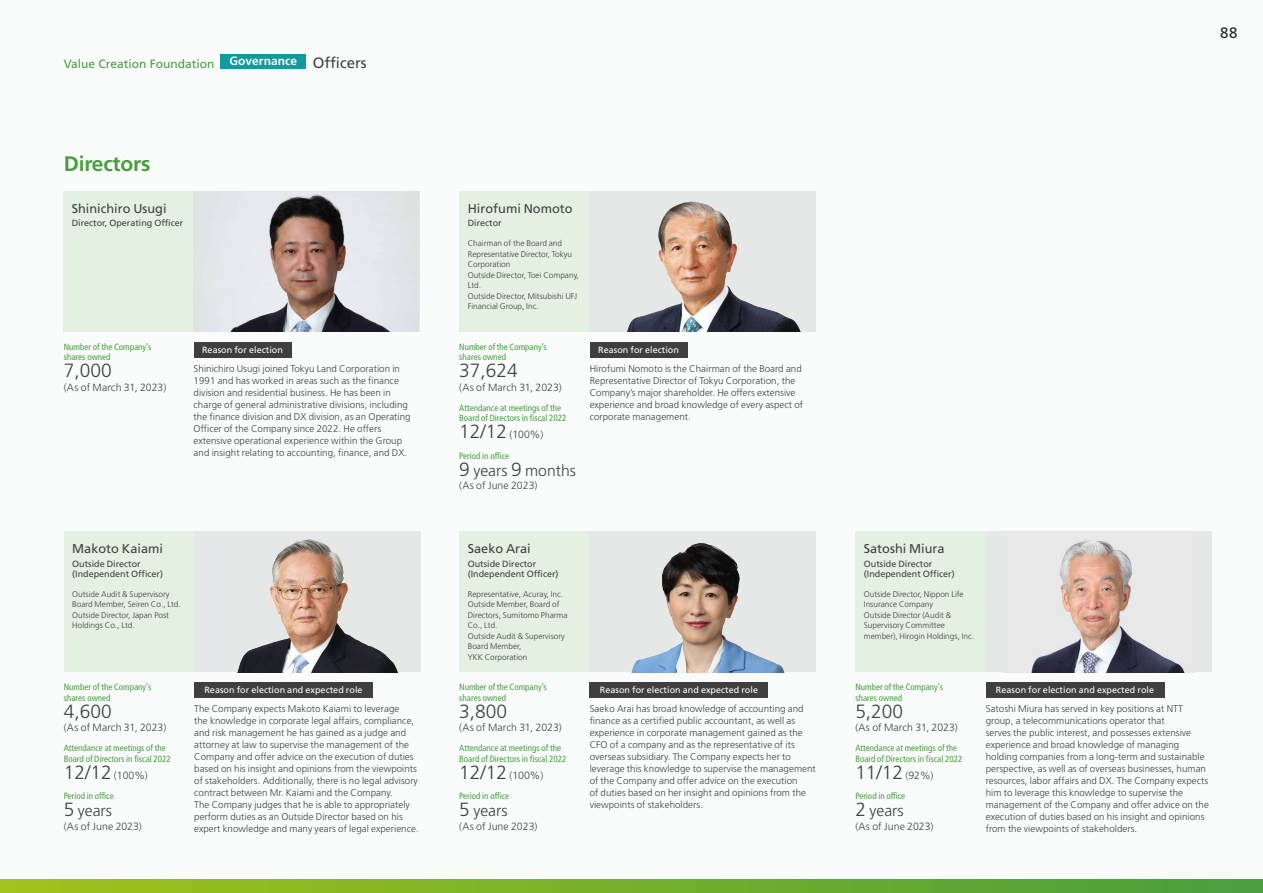
<style>
.page{position:relative;width:1263px;height:893px;background:#fafcfc}
.page>*{position:absolute;margin:0;border:0;box-sizing:border-box;transform-origin:0 0}
.t1{font:700 21px "Frutiger LT Std";letter-spacing:-.01em;color:#489e3f}
.t2{font:300 19.2px "Frutiger LT Std";color:#414141}
.t3{font:300 15.75px "Frutiger LT Std";color:#414141}
.t4{font:15px "Frutiger LT Std";color:#282929}
.t5{font:12.75px "Frutiger LT Std";color:#414141}
.t6{font:12px "Frutiger LT Std";color:#489e3f}
.t7{font:300 10.5px "Frutiger LT Std";letter-spacing:.01em;color:#414141}
.t8{font:300 9.75px/12px "Frutiger LT Std";letter-spacing:.005em;color:#414141}
.t9{font:condensed 9px/10.5px "Frutiger LT Std";color:#489e3f}
.t10{font:9px/10.5px "Frutiger LT Std";color:#414141}
.t11{font:9px "Frutiger LT Std";letter-spacing:.005em;color:#fff}
.t12{font:300 8.25px/10.5px "Frutiger LT Std";color:#414141}
.s1{font-size:15px;color:#414141}
.s2{font-size:19.2px}
.s3{font-size:10.5px}
</style>
<div class="page">
<svg style="left:0;top:880px;width:1262px;height:13px"></svg>
<div style="left:63px;top:191px;width:357px;height:141px;background:#e9f3e4"></div>
<img style="left:194px;top:191px;width:224px;height:141px">
<div style="left:459px;top:191px;width:357px;height:141px;background:#e9f3e4"></div>
<img style="left:590px;top:191px;width:224px;height:141px">
<div style="left:459px;top:532px;width:357px;height:140px;background:#e9f3e4"></div>
<div style="left:590px;top:532px;width:226px;height:140px;background:#e6e8e7"></div>
<img style="left:631px;top:543px;width:153px;height:129px">
<div style="left:855px;top:532px;width:357px;height:140px;background:#e9f3e4"></div>
<div style="left:986px;top:532px;width:226px;height:140px;background:#e6e8e7"></div>
<img style="left:1031px;top:540px;width:154px;height:132px">
<div style="left:64px;top:532px;width:356px;height:140px;background:#e9f3e4"></div>
<img style="left:195px;top:532px;width:224px;height:140px">
<div style="left:194px;top:683px;width:179px;height:15px;background:#3f3f40"></div>
<div style="left:194px;top:342px;width:97px;height:16px;background:#3f3f40"></div>
<div style="left:590px;top:342px;width:97px;height:16px;background:#3f3f40"></div>
<div style="left:590px;top:683px;width:178px;height:15px;background:#3f3f40"></div>
<div style="left:986px;top:683px;width:178px;height:15px;background:#3f3f40"></div>
<div style="left:220px;top:55px;width:86px;height:14px;background:#14999f"></div>
<hr style="left:1262px;top:0;width:1px;height:893px;background:#f2f7e4">
<p class="t6" style="left:64px;top:56px;width:304px">Value Creation Foundation <sup>Governance</sup> <span class="s1">Officers</span></p>
<h3 class="t4" style="left:1220px;top:24px;width:19px">88</h3>
<h1 class="t1" style="left:64px;top:151px;width:88px">Directors</h1>
<h3 class="t5" style="left:72px;top:201px;width:96px">Shinichiro Usugi</h3>
<p class="t10" style="left:72px;top:218px;width:113px">Director, Operating Officer</p>
<h3 class="t5" style="left:468px;top:201px;width:106px">Hirofumi Nomoto</h3>
<p class="t12" style="left:468px;top:238px;width:113px">Chairman of the Board and<br>Representative Director, Tokyu<br>Corporation<br>Outside Director, Toei Company,<br>Ltd.<br>Outside Director, Mitsubishi UFJ<br>Financial Group, Inc.</p>
<p class="t10" style="left:468px;top:218px;width:36px">Director</p>
<p class="t9" style="left:64px;top:341px;width:89px">Number of the Company’s shares owned</p>
<h2 class="t2" style="left:64px;top:360px;width:49px">7,000</h2>
<p class="t7" style="left:64px;top:381px;width:104px">(As of March 31, 2023)</p>
<p class="t9" style="left:459px;top:341px;width:89px">Number of the Company’s shares owned</p>
<h2 class="t2" style="left:459px;top:360px;width:60px">37,624</h2>
<p class="t7" style="left:459px;top:381px;width:104px">(As of March 31, 2023)</p>
<p class="t9" style="left:459px;top:403px;width:109px">Attendance at meetings of the<br>Board of Directors in fiscal 2022</p>
<p class="t7" style="left:459px;top:429px;width:86px"><span class="s2">12/12</span> (100%)</p>
<p class="t9" style="left:459px;top:450px;width:51px">Period in office</p>
<h3 class="t3" style="left:459px;top:461px;width:118px"><span class="s2">9</span> years <span class="s2">9</span> months</h3>
<p class="t7" style="left:459px;top:480px;width:80px">(As of June 2023)</p>
<p class="t11" style="left:202px;top:345px;width:82px">Reason for election</p>
<p class="t11" style="left:598px;top:345px;width:82px">Reason for election</p>
<p class="t8" style="left:194px;top:363px;width:219px">Shinichiro Usugi joined Tokyu Land Corporation in 1991 and has worked in areas such as the finance division and residential business. He has been in charge of general administrative divisions, including the finance division and DX division, as an Operating Officer of the Company since 2022. He offers extensive operational experience within the Group and insight relating to accounting, finance, and DX.</p>
<p class="t8" style="left:590px;top:363px;width:215px">Hirofumi Nomoto is the Chairman of the Board and Representative Director of Tokyu Corporation, the Company’s major shareholder. He offers extensive experience and broad knowledge of every aspect of corporate management.</p>
<h3 class="t5" style="left:72px;top:541px;width:92px">Makoto Kaiami</h3>
<p class="t12" style="left:72px;top:589px;width:110px">Outside Audit &amp; Supervisory<br>Board Member, Seiren Co., Ltd.<br>Outside Director, Japan Post<br>Holdings Co., Ltd.</p>
<p class="t10" style="left:72px;top:558px;width:92px">Outside Director (Independent Officer)</p>
<p class="t9" style="left:64px;top:682px;width:89px">Number of the Company’s shares owned</p>
<h2 class="t2" style="left:64px;top:700px;width:49px">4,600</h2>
<p class="t7" style="left:64px;top:721px;width:104px">(As of March 31, 2023)</p>
<p class="t9" style="left:64px;top:743px;width:109px">Attendance at meetings of the<br>Board of Directors in fiscal 2022</p>
<p class="t7" style="left:64px;top:769px;width:86px"><span class="s2">12/12</span> (100%)</p>
<p class="t9" style="left:64px;top:791px;width:51px">Period in office</p>
<h3 class="t3" style="left:64px;top:802px;width:50px"><span class="s2">5</span> years</h3>
<p class="t7" style="left:64px;top:820px;width:80px">(As of June 2023)</p>
<p class="t11" style="left:204px;top:685px;width:160px">Reason for election and expected role</p>
<p class="t8" style="left:194px;top:703px;width:226px">The Company expects Makoto Kaiami to leverage<br>the knowledge in corporate legal affairs, compliance, and risk management he has gained as a judge and attorney at law to supervise the management of the Company and offer advice on the execution of duties based on his insight and opinions from the viewpoints of stakeholders. Additionally, there is no legal advisory contract between Mr. Kaiami and the Company.<br>The Company judges that he is able to appropriately perform duties as an Outside Director based on his expert knowledge and many years of legal experience.</p>
<h3 class="t5" style="left:468px;top:541px;width:65px">Saeko Arai</h3>
<p class="t12" style="left:468px;top:589px;width:101px">Representative, Acuray, Inc.<br>Outside Member, Board of<br>Directors, Sumitomo Pharma<br>Co., Ltd.<br>Outside Audit &amp; Supervisory<br>Board Member,<br>YKK Corporation</p>
<p class="t10" style="left:468px;top:558px;width:92px">Outside Director (Independent Officer)</p>
<p class="t9" style="left:459px;top:682px;width:89px">Number of the Company’s shares owned</p>
<h2 class="t2" style="left:459px;top:700px;width:49px">3,800</h2>
<p class="t7" style="left:459px;top:721px;width:104px">(As of March 31, 2023)</p>
<p class="t9" style="left:459px;top:743px;width:109px">Attendance at meetings of the<br>Board of Directors in fiscal 2022</p>
<p class="t7" style="left:459px;top:769px;width:86px"><span class="s2">12/12</span> (100%)</p>
<p class="t9" style="left:459px;top:791px;width:51px">Period in office</p>
<h3 class="t3" style="left:459px;top:802px;width:50px"><span class="s2">5</span> years</h3>
<p class="t7" style="left:459px;top:820px;width:80px">(As of June 2023)</p>
<h3 class="t5" style="left:864px;top:541px;width:82px">Satoshi Miura</h3>
<p class="t12" style="left:864px;top:589px;width:112px">Outside Director, Nippon Life<br>Insurance Company<br>Outside Director (Audit &amp;<br>Supervisory Committee member), Hirogin Holdings, Inc.</p>
<p class="t10" style="left:864px;top:558px;width:92px">Outside Director (Independent Officer)</p>
<p class="t9" style="left:855px;top:682px;width:89px">Number of the Company’s shares owned</p>
<h2 class="t2" style="left:855px;top:700px;width:49px">5,200</h2>
<p class="t7" style="left:855px;top:721px;width:104px">(As of March 31, 2023)</p>
<p class="t9" style="left:855px;top:743px;width:109px">Attendance at meetings of the<br>Board of Directors in fiscal 2022</p>
<h2 class="t2" style="left:855px;top:761px;width:80px">11/12 <span class="s3">(92%)</span></h2>
<p class="t9" style="left:855px;top:791px;width:51px">Period in office</p>
<h3 class="t3" style="left:855px;top:802px;width:50px"><span class="s2">2</span> years</h3>
<p class="t7" style="left:855px;top:820px;width:80px">(As of June 2023)</p>
<p class="t11" style="left:600px;top:685px;width:160px">Reason for election and expected role</p>
<p class="t11" style="left:996px;top:685px;width:160px">Reason for election and expected role</p>
<p class="t8" style="left:590px;top:703px;width:228px">Saeko Arai has broad knowledge of accounting and finance as a certified public accountant, as well as experience in corporate management gained as the CFO of a company and as the representative of its overseas subsidiary. The Company expects her to leverage this knowledge to supervise the management of the Company and offer advice on the execution<br>of duties based on her insight and opinions from the viewpoints of stakeholders.</p>
<p class="t8" style="left:986px;top:703px;width:225px">Satoshi Miura has served in key positions at NTT group, a telecommunications operator that<br>serves the public interest, and possesses extensive experience and broad knowledge of managing holding companies from a long-term and sustainable perspective, as well as of overseas businesses, human resources, labor affairs and DX. The Company expects him to leverage this knowledge to supervise the management of the Company and offer advice on the execution of duties based on his insight and opinions from the viewpoints of stakeholders.</p>
</div>
